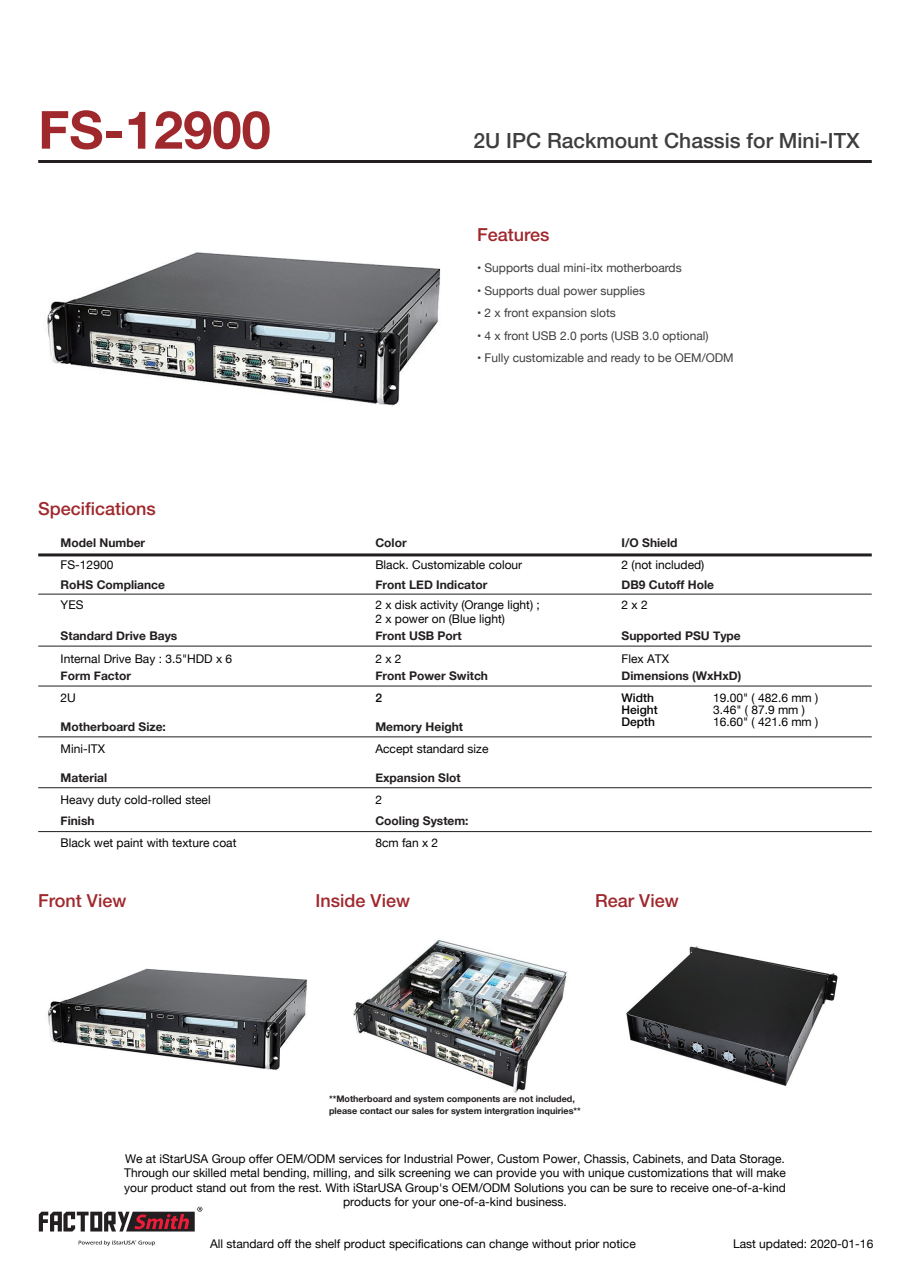
<style>
.page{position:relative;width:910px;height:1280px;background:#fff}
.page>*{position:absolute;margin:0;border:0;box-sizing:border-box;transform-origin:0 0}
.t1{font:700 52.5px "Helvetica Neue";color:#9f282d}
.t2{font:500 21px "Helvetica Neue";color:#3e3e3f}
.t3{font:500 18px "Helvetica Neue";color:#9f282d}
.t4{font:12px/14.4px "Helvetica Neue";color:#030303}
.t5{font:700 12px "Helvetica Neue";color:#231f20}
.t6{font:12px "Helvetica Neue";color:#3e3e3f}
.t7{font:500 12px/12px "Helvetica Neue";color:#030303}
.t8{font:700 9px/12px "Helvetica Neue";color:#231f20}
</style>
<div class="page">
<hr style="left:38px;top:160px;width:834px;height:3px;background:#231f20">
<hr style="left:38px;top:553px;width:834px;height:3px;background:#231f20">
<hr style="left:38px;top:594px;width:834px;height:1px;background:#231f20">
<hr style="left:38px;top:646px;width:834px;height:1px;background:#231f20">
<hr style="left:38px;top:686px;width:834px;height:1px;background:#231f20">
<hr style="left:38px;top:736px;width:834px;height:1px;background:#231f20">
<hr style="left:38px;top:787px;width:834px;height:1px;background:#231f20">
<hr style="left:38px;top:831px;width:834px;height:1px;background:#231f20">
<svg style="left:78px;top:1240px;width:77px;height:6px"></svg>
<svg style="left:39px;top:1207px;width:163px;height:24px"></svg>
<img style="left:48px;top:968px;width:259px;height:102px">
<img style="left:353px;top:939px;width:214px;height:154px">
<img style="left:46px;top:252px;width:395px;height:154px">
<img style="left:626px;top:946px;width:212px;height:140px">
<h1 class="t1" style="left:38px;top:97px;width:234px">FS-12900</h1>
<h3 class="t3" style="left:38px;top:498px;width:119px">Specifications</h3>
<p class="t5" style="left:61px;top:535px;width:86px">Model Number</p>
<p class="t5" style="left:61px;top:577px;width:106px">RoHS Compliance</p>
<p class="t4" style="left:61px;top:559px;width:54px">FS-12900</p>
<p class="t4" style="left:61px;top:598px;width:24px">YES</p>
<p class="t5" style="left:61px;top:628px;width:118px">Standard Drive Bays</p>
<p class="t5" style="left:61px;top:668px;width:72px">Form Factor</p>
<p class="t4" style="left:61px;top:691px;width:17px">2U</p>
<p class="t4" style="left:61px;top:652px;width:173px">Internal Drive Bay : 3.5"HDD x 6</p>
<p class="t5" style="left:61px;top:719px;width:107px">Motherboard Size:</p>
<p class="t4" style="left:61px;top:742px;width:46px">Mini-ITX</p>
<p class="t5" style="left:61px;top:770px;width:48px">Material</p>
<p class="t4" style="left:61px;top:793px;width:152px">Heavy duty cold-rolled steel</p>
<p class="t5" style="left:61px;top:813px;width:35px">Finish</p>
<p class="t4" style="left:61px;top:836px;width:177px">Black wet paint with texture coat</p>
<h2 class="t2" style="left:473px;top:128px;width:388px">2U IPC Rackmount Chassis for Mini-ITX</h2>
<h3 class="t3" style="left:477px;top:224px;width:74px">Features</h3>
<p class="t5" style="left:375px;top:536px;width:33px">Color</p>
<p class="t6" style="left:477px;top:259px;width:206px">• Supports dual mini-itx motherboards</p>
<p class="t6" style="left:477px;top:282px;width:169px">• Supports dual power supplies</p>
<p class="t6" style="left:477px;top:304px;width:140px">• 2 x front expansion slots</p>
<p class="t6" style="left:477px;top:327px;width:233px">• 4 x front USB 2.0 ports (USB 3.0 optional)</p>
<p class="t6" style="left:477px;top:349px;width:258px">• Fully customizable and ready to be OEM/ODM</p>
<p class="t5" style="left:622px;top:536px;width:57px">I/O Shield</p>
<p class="t4" style="left:375px;top:559px;width:148px">Black. Customizable colour</p>
<p class="t5" style="left:375px;top:577px;width:113px">Front LED Indicator</p>
<p class="t4" style="left:622px;top:559px;width:84px">2 (not included)</p>
<p class="t5" style="left:622px;top:577px;width:94px">DB9 Cutoff Hole</p>
<p class="t4" style="left:375px;top:598px;width:166px">2 x disk activity (Orange light) ;<br>2 x power on (Blue light)</p>
<p class="t4" style="left:375px;top:652px;width:28px">2 x 2</p>
<p class="t4" style="left:622px;top:598px;width:28px">2 x 2</p>
<p class="t5" style="left:622px;top:628px;width:121px">Supported PSU Type</p>
<p class="t5" style="left:375px;top:628px;width:88px">Front USB Port</p>
<p class="t5" style="left:375px;top:668px;width:114px">Front Power Switch</p>
<p class="t5" style="left:622px;top:668px;width:121px">Dimensions (WxHxD)</p>
<p class="t7" style="left:375px;top:692px;width:8px">2</p>
<p class="t7" style="left:622px;top:692px;width:38px">Width<br>Height<br>Depth</p>
<p class="t4" style="left:713px;top:692px;width:107px;line-height:12px">19.00" ( 482.6 mm )<br>3.46" ( 87.9 mm )<br>16.60" ( 421.6 mm )</p>
<p class="t4" style="left:622px;top:652px;width:49px">Flex ATX</p>
<p class="t5" style="left:375px;top:719px;width:89px">Memory Height</p>
<p class="t5" style="left:375px;top:770px;width:87px">Expansion Slot</p>
<p class="t4" style="left:375px;top:742px;width:115px">Accept standard size</p>
<p class="t4" style="left:375px;top:793px;width:8px">2</p>
<p class="t5" style="left:375px;top:813px;width:95px">Cooling System:</p>
<p class="t4" style="left:375px;top:836px;width:64px">8cm fan x 2</p>
<h3 class="t3" style="left:38px;top:890px;width:90px">Front View</h3>
<h3 class="t3" style="left:316px;top:890px;width:96px">Inside View</h3>
<h3 class="t3" style="left:595px;top:890px;width:85px">Rear View</h3>
<p class="t8" style="left:329px;top:1092px;width:253px">**Motherboard and system components are not included, please contact our sales for system intergration inquiries**</p>
<p class="t4" style="left:124px;top:1152px;width:663px;text-align:center">We at iStarUSA Group offer OEM/ODM services for Industrial Power, Custom Power, Chassis, Cabinets, and Data Storage.<br>Through our skilled metal bending, milling, and silk screening we can provide you with unique customizations that will make your product stand out from the rest. With iStarUSA Group's OEM/ODM Solutions you can be sure to receive one-of-a-kind products for your one-of-a-kind business.</p>
<p class="t4" style="left:210px;top:1237px;width:427px">All standard off the shelf product specifications can change without prior notice</p>
<p class="t4" style="left:733px;top:1237px;width:142px">Last updated: 2020-01-16</p>
</div>
